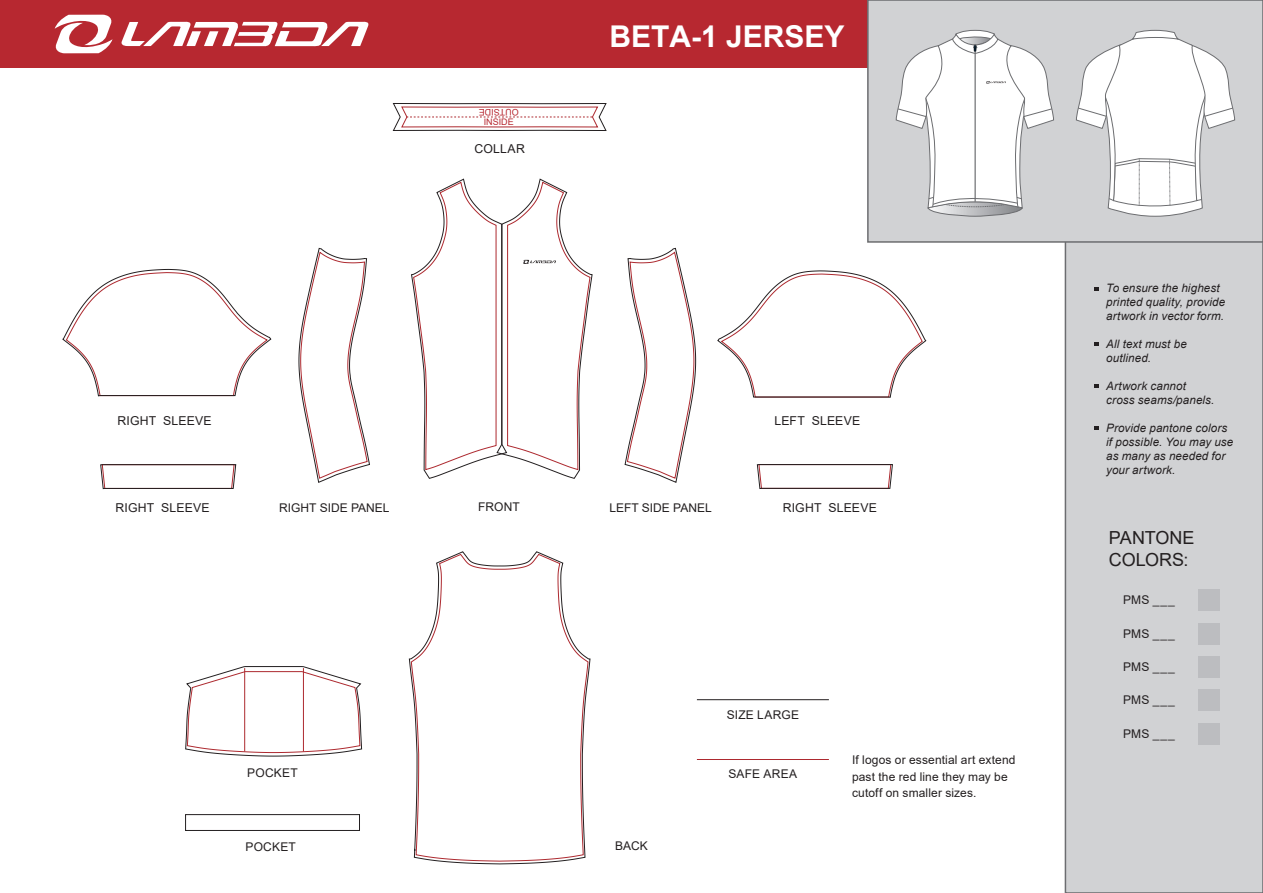
<style>
.page{position:relative;width:1263px;height:893px;background:#fff}
.page>*{position:absolute;margin:0;border:0;box-sizing:border-box;transform-origin:0 0}
.t1{font:700 30px "Arial";color:#fff}
.t2{font:18px/21.6px "Arial";letter-spacing:-.005em;color:#231f20}
.t3{font:12.3px "Arial";letter-spacing:.015em;color:#231f20}
.t4{font:12px/16.5px "Arial";letter-spacing:.01em;color:#231f20}
.t5{font:italic 11.7px/14px "Arial";letter-spacing:.01em;color:#231f20}
.t6{font:9px "Arial";color:#b72830}
</style>
<div class="page">
<div style="left:1065px;top:230px;width:198px;height:663px;background:#d1d2d4"></div>
<div style="left:1065px;top:230px;width:198px;height:663px;border:2px solid #6c6d70"></div>
<div style="left:0;top:0;width:1263px;height:68px;background:#b72830"></div>
<svg style="left:55px;top:15px;width:58px;height:38px"></svg>
<svg style="left:121px;top:21px;width:248px;height:26px"></svg>
<div style="left:867px;top:0;width:396px;height:243px;background:#d1d2d4;border:2px solid #6c6d70"></div>
<svg style="left:1094px;top:342px;width:4px;height:4px"></svg>
<svg style="left:1094px;top:287px;width:4px;height:4px"></svg>
<svg style="left:1094px;top:384px;width:4px;height:4px"></svg>
<svg style="left:1094px;top:426px;width:4px;height:4px"></svg>
<hr style="left:697px;top:759px;width:132px;height:1px;background:#ad292f">
<hr style="left:697px;top:699px;width:132px;height:1px;background:#231f20">
<div style="left:1198px;top:723px;width:21px;height:21px;background:#bcbdc0"></div>
<div style="left:1198px;top:690px;width:21px;height:21px;background:#bcbdc0"></div>
<div style="left:1198px;top:656px;width:21px;height:22px;background:#bcbdc0"></div>
<div style="left:1198px;top:623px;width:21px;height:21px;background:#bcbdc0"></div>
<div style="left:1198px;top:590px;width:21px;height:21px;background:#bcbdc0"></div>
<svg style="left:1076px;top:30px;width:159px;height:187px"></svg>
<svg style="left:925px;top:240px;width:100px;height:101px"></svg>
<svg style="left:896px;top:30px;width:158px;height:187px"></svg>
<svg style="left:392px;top:103px;width:215px;height:28px"></svg>
<svg style="left:62px;top:269px;width:210px;height:127px"></svg>
<svg style="left:717px;top:270px;width:209px;height:128px"></svg>
<svg style="left:100px;top:464px;width:136px;height:25px"></svg>
<svg style="left:757px;top:464px;width:136px;height:25px"></svg>
<svg style="left:298px;top:248px;width:72px;height:235px"></svg>
<svg style="left:624px;top:248px;width:72px;height:235px"></svg>
<svg style="left:411px;top:178px;width:182px;height:301px"></svg>
<svg style="left:409px;top:551px;width:182px;height:313px"></svg>
<svg style="left:185px;top:666px;width:177px;height:91px"></svg>
<hr style="left:244px;top:668px;width:1px;height:83px;background:#ad292f">
<hr style="left:303px;top:668px;width:1px;height:83px;background:#ad292f">
<div style="left:185px;top:814px;width:175px;height:17px;border:1px solid #231f20"></div>
<p class="t6" style="left:519px;top:118px;width:42px;rotate:-180deg">OUTSIDE</p>
<p class="t6" style="left:484px;top:116px;width:32px">INSIDE</p>
<p class="t3" style="left:474px;top:141px;width:52px">COLLAR</p>
<h1 class="t1" style="left:609px;top:16px;width:237px">BETA-1 JERSEY</h1>
<p class="t3" style="left:118px;top:412px;width:96px">RIGHT SLEEVE</p>
<p class="t3" style="left:774px;top:412px;width:87px">LEFT SLEEVE</p>
<p class="t4" style="left:478px;top:498px;width:43px">FRONT</p>
<p class="t3" style="left:116px;top:499px;width:96px">RIGHT SLEEVE</p>
<p class="t4" style="left:279px;top:500px;width:112px">RIGHT SIDE PANEL</p>
<p class="t3" style="left:783px;top:499px;width:96px">RIGHT SLEEVE</p>
<p class="t4" style="left:609px;top:500px;width:104px">LEFT SIDE PANEL</p>
<p class="t4" style="left:247px;top:764px;width:52px">POCKET</p>
<p class="t4" style="left:245px;top:838px;width:52px">POCKET</p>
<p class="t4" style="left:615px;top:838px;width:34px">BACK</p>
<p class="t4" style="left:727px;top:707px;width:74px">SIZE LARGE</p>
<p class="t4" style="left:728px;top:765px;width:70px">SAFE AREA</p>
<p class="t4" style="left:852px;top:752px;width:165px">If logos or essential art extend past the red line they may be cutoff on smaller sizes.</p>
<p class="t5" style="left:1106px;top:281px;width:121px">To ensure the highest printed quality, provide artwork in vector form.</p>
<p class="t5" style="left:1106px;top:337px;width:82px">All text must be outlined.</p>
<p class="t5" style="left:1106px;top:379px;width:110px">Artwork cannot cross seams/panels.</p>
<p class="t5" style="left:1106px;top:421px;width:129px">Provide pantone colors if possible. You may use as many as needed for your artwork.</p>
<h2 class="t2" style="left:1109px;top:527px;width:87px">PANTONE<br>COLORS:</h2>
<p class="t4" style="left:1123px;top:592px;width:53px">PMS ___</p>
<p class="t4" style="left:1123px;top:625px;width:53px">PMS ___</p>
<p class="t4" style="left:1123px;top:659px;width:53px">PMS ___</p>
<p class="t4" style="left:1123px;top:692px;width:53px">PMS ___</p>
<p class="t4" style="left:1123px;top:725px;width:53px">PMS ___</p>
</div>
